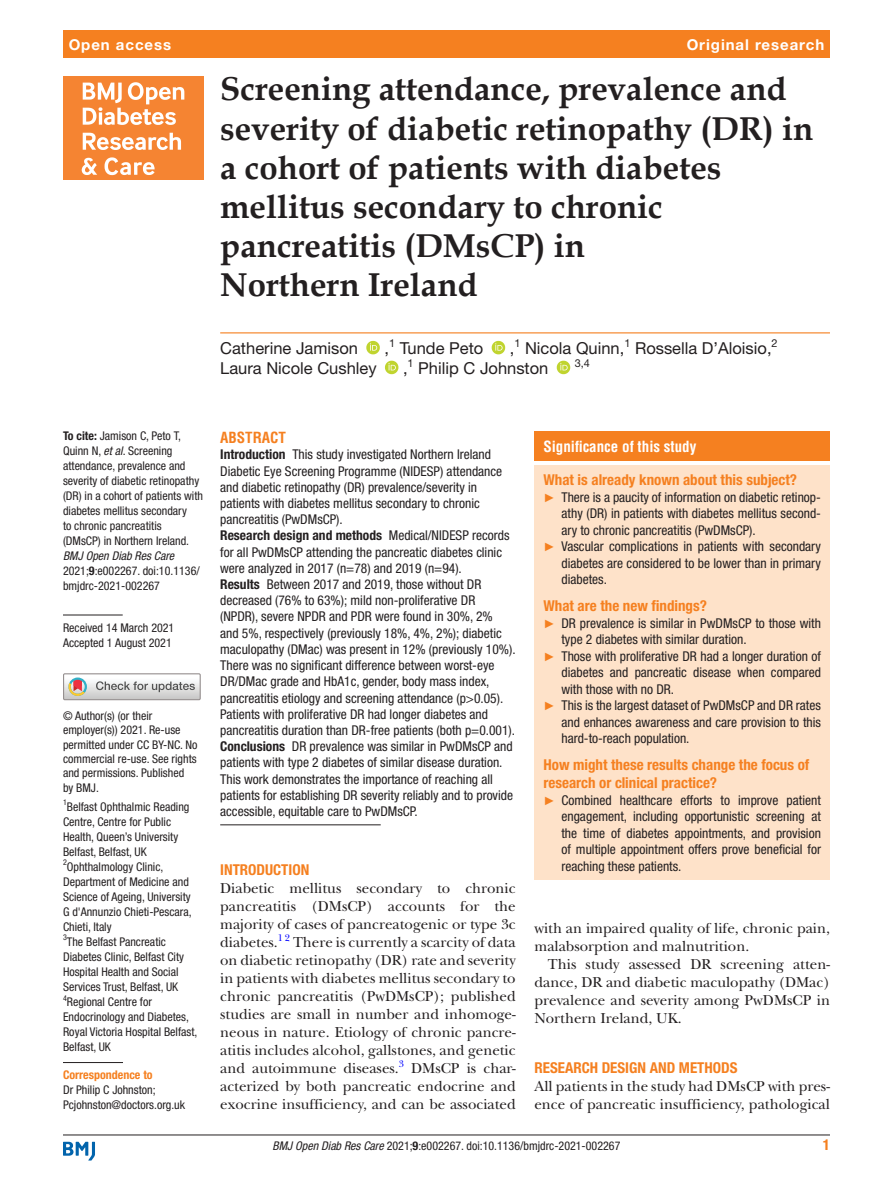
<style>
.page{position:relative;width:893px;height:1191px;background:#fff}
.page>*{position:absolute;margin:0;border:0;box-sizing:border-box;transform-origin:0 0}
.t1{font:700 33px/39px "Book Antiqua";color:#231f20}
.t2{font:16.5px "Helvetica Neue LT Std";color:#231f20}
.t3{font:15px/18px "New Baskerville";color:#231f20;text-align:justify}
.t4{font:700 condensed 15px/18px "Helvetica Neue LT Std";color:#f58020}
.t5{font:700 15px "Helvetica Neue LT Std";letter-spacing:.065em;color:#fff}
.t6{font:700 condensed 15px "Helvetica";color:#fff}
.t7{font:700 condensed 15px "Helvetica";color:#f58020}
.t8{font:condensed 13.5px/16.2px "Helvetica Neue LT Std";color:#231f20}
.t9{font:condensed 12px/15px "Helvetica Neue LT Std";color:#231f20}
.t10{font:700 condensed 12px "Helvetica Neue LT Std";color:#f58020}
.t11{font:10.95px "Helvetica Neue LT Std";color:#231f20}
.t12{font:9.9px "New Baskerville";color:#00f}
.t13{font:condensed 7.95px "Helvetica Neue LT Std";color:#231f20}
.s1{font-weight:700}
.s2{font-style:italic}
.s3{font-family:"Arial";font-stretch:normal;font-size:12px;color:#f58020}
</style>
<div class="page">
<hr style="left:63px;top:1134px;width:767px;height:1px;background:#231f20">
<svg style="left:63px;top:1141px;width:32px;height:19px"></svg>
<div style="left:63px;top:31px;width:767px;height:27px;background:#f58020"></div>
<hr style="left:220px;top:332px;width:610px;height:1px;background:#f58020">
<svg style="left:366px;top:341px;width:14px;height:13px"></svg>
<svg style="left:492px;top:341px;width:13px;height:13px"></svg>
<svg style="left:385px;top:361px;width:13px;height:13px"></svg>
<svg style="left:557px;top:361px;width:13px;height:13px"></svg>
<hr style="left:63px;top:1062px;width:60px;height:1px;background:#231f20">
<hr style="left:63px;top:614px;width:60px;height:1px;background:#231f20">
<div style="left:63px;top:673px;width:138px;height:27px;border:1px solid #969090"></div>
<svg style="left:64px;top:674px;width:136px;height:25px"></svg>
<div style="left:63px;top:76px;width:140px;height:104px;background:#f58432"></div>
<svg style="left:83px;top:82px;width:101px;height:43px"></svg>
<svg style="left:83px;top:133px;width:98px;height:17px"></svg>
<svg style="left:82px;top:158px;width:15px;height:17px"></svg>
<svg style="left:105px;top:157px;width:50px;height:18px"></svg>
<hr style="left:220px;top:824px;width:161px;height:1px;background:#231f20">
<div style="left:534px;top:431px;width:296px;height:30px;background:#f58020"></div>
<div style="left:534px;top:465px;width:296px;height:414px;background:#fee2c9"></div>
<p class="t5" style="left:69px;top:35px;width:104px">Open access</p>
<p class="t5" style="left:687px;top:35px;width:139px">Original research</p>
<h1 class="t1" style="left:220px;top:70px;width:594px">Screening attendance, prevalence and severity of diabetic retinopathy (DR) in a cohort of patients with diabetes mellitus secondary to chronic pancreatitis (DMsCP) in<br>Northern Ireland</h1>
<p class="t2" style="left:220px;top:339px;width:139px">Catherine Jamison</p>
<p class="t2" style="left:384px;top:339px;width:101px">,<sup>1</sup> Tunde Peto</p>
<p class="t2" style="left:510px;top:339px;width:269px">,<sup>1</sup> Nicola Quinn,<sup>1</sup> Rossella D’Aloisio,<sup>2</sup></p>
<p class="t2" style="left:220px;top:358px;width:158px">Laura Nicole Cushley</p>
<p class="t2" style="left:403px;top:358px;width:6px">,</p>
<p class="t11" style="left:408px;top:356px;width:8px">1</p>
<p class="t2" style="left:418px;top:358px;width:132px">Philip C Johnston</p>
<p class="t11" style="left:575px;top:356px;width:17px">3,4</p>
<p class="t9" style="left:63px;top:428px;width:142px"><span class="s1">To cite:</span> Jamison C, Peto T,<br>Quinn N, <span class="s2">et al</span>. Screening attendance, prevalence and severity of diabetic retinopathy (DR) in a cohort of patients with diabetes mellitus secondary<br>to chronic pancreatitis<br>(DMsCP) in Northern Ireland.</p>
<p class="t9" style="left:63px;top:548px;width:138px"><span class="s2">BMJ Open Diab Res Care<br></span>2021;<span class="s1">9</span>:e002267. doi:10.1136/ bmjdrc-2021-002267</p>
<p class="t9" style="left:63px;top:620px;width:113px">Received 14 March 2021<br>Accepted 1 August 2021</p>
<p class="t9" style="left:63px;top:708px;width:136px;line-height:14.4px">© Author(s) (or their employer(s)) 2021. Re-use permitted under CC BY-NC. No commercial re-use. See rights and permissions. Published by BMJ.</p>
<p class="t13" style="left:63px;top:798px;width:5px">1</p>
<p class="t9" style="left:63px;top:799px;width:136px;text-indent:4px">Belfast Ophthalmic Reading<br>Centre, Centre for Public<br>Health, Queen’s University<br>Belfast, Belfast, UK<br><sup>2</sup>Ophthalmology Clinic,<br>Department of Medicine and<br>Science of Ageing, University<br>G d'Annunzio Chieti-Pescara,<br>Chieti, Italy<br><sup>3</sup>The Belfast Pancreatic<br>Diabetes Clinic, Belfast City<br>Hospital Health and Social<br>Services Trust, Belfast, UK<br><sup>4</sup>Regional Centre for<br>Endocrinology and Diabetes,<br>Royal Victoria Hospital Belfast,<br>Belfast, UK</p>
<p class="t10" style="left:63px;top:1067px;width:91px">Correspondence to</p>
<p class="t9" style="left:63px;top:1082px;width:124px">Dr Philip C Johnston;<br>Pcjohnston@doctors.org.uk</p>
<p class="t7" style="left:220px;top:428px;width:67px">ABSTRACT</p>
<p class="t8" style="left:220px;top:446px;width:297px"><span class="s1">Introduction</span> This study investigated Northern Ireland Diabetic Eye Screening Programme (NIDESP) attendance and diabetic retinopathy (DR) prevalence/severity in patients with diabetes mellitus secondary to chronic pancreatitis (PwDMsCP).<br><span class="s1">Research design and methods</span> Medical/NIDESP records for all PwDMsCP attending the pancreatic diabetes clinic were analyzed in 2017 (n=78) and 2019 (n=94).<br><span class="s1">Results</span> Between 2017 and 2019, those without DR decreased (76% to 63%); mild non-proliferative DR (NPDR), severe NPDR and PDR were found in 30%, 2%<br>and 5%, respectively (previously 18%, 4%, 2%); diabetic maculopathy (DMac) was present in 12% (previously 10%).<br>There was no significant difference between worst-eye DR/DMac grade and HbA1c, gender, body mass index, pancreatitis etiology and screening attendance (p&gt;0.05).<br>Patients with proliferative DR had longer diabetes and pancreatitis duration than DR-free patients (both p=0.001).<br><span class="s1">Conclusions</span> DR prevalence was similar in PwDMsCP and patients with type 2 diabetes of similar disease duration.<br>This work demonstrates the importance of reaching all patients for establishing DR severity reliably and to provide accessible, equitable care to PwDMsCP.</p>
<p class="t4" style="left:220px;top:860px;width:91px">INTRODUCTION</p>
<p class="t3" style="left:220px;top:879px;width:297px">Diabetic mellitus secondary to chronic pancreatitis (DMsCP) accounts for the majority of cases of pancreatogenic or type 3c diabetes.</p>
<p class="t12" style="left:278px;top:931px;width:14px">1 2</p>
<p class="t3" style="left:220px;top:933px;width:297px;text-indent:73px">There is currently a scarcity of data on diabetic retinopathy (DR) rate and severity in patients with diabetes mellitus secondary to chronic pancreatitis (PwDMsCP); published studies are small in number and inhomoge&shy;neous in nature. Etiology of chronic pancre&shy;atitis includes alcohol, gallstones, and genetic and autoimmune diseases.</p>
<p class="t12" style="left:399px;top:1057px;width:7px">3</p>
<p class="t3" style="left:220px;top:1059px;width:297px;text-indent:191px">DMsCP is char&shy;acterized by both pancreatic endocrine and exocrine insufficiency, and can be associated</p>
<p class="t6" style="left:543px;top:437px;width:154px">Significance of this study</p>
<p class="t4" style="left:543px;top:470px;width:255px">What is already known about this subject?</p>
<p class="t8" style="left:543px;top:488px;width:279px"><span class="s3">►</span> There is a paucity of information on diabetic retinop-</p>
<p class="t8" style="left:561px;top:505px;width:261px">athy (DR) in patients with diabetes mellitus second-</p>
<p class="t8" style="left:561px;top:521px;width:196px">ary to chronic pancreatitis (PwDMsCP).</p>
<p class="t8" style="left:543px;top:538px;width:279px"><span class="s3">►</span> Vascular complications in patients with secondary</p>
<p class="t8" style="left:561px;top:554px;width:261px">diabetes are considered to be lower than in primary</p>
<p class="t8" style="left:561px;top:571px;width:47px">diabetes.</p>
<p class="t4" style="left:543px;top:596px;width:165px">What are the new findings?</p>
<p class="t8" style="left:543px;top:614px;width:279px"><span class="s3">►</span> DR prevalence is similar in PwDMsCP to those with</p>
<p class="t8" style="left:561px;top:631px;width:187px">type 2 diabetes with similar duration.</p>
<p class="t8" style="left:543px;top:647px;width:279px"><span class="s3">►</span> Those with proliferative DR had a longer duration of</p>
<p class="t8" style="left:561px;top:664px;width:261px">diabetes and pancreatic disease when compared</p>
<p class="t8" style="left:561px;top:680px;width:114px">with those with no DR.</p>
<p class="t8" style="left:543px;top:697px;width:279px"><span class="s3">►</span> This is the largest dataset of PwDMsCP and DR rates</p>
<p class="t8" style="left:561px;top:713px;width:261px">and enhances awareness and care provision to this</p>
<p class="t8" style="left:561px;top:730px;width:130px">hard-to-reach population.</p>
<p class="t4" style="left:543px;top:755px;width:267px">How might these results change the focus of research or clinical practice?</p>
<p class="t8" style="left:561px;top:791px;width:261px;text-align:justify;text-indent:-18px"><span class="s3">►</span> Combined healthcare efforts to improve patient engagement, including opportunistic screening at the time of diabetes appointments, and provision of multiple appointment offers prove beneficial for reaching these patients.</p>
<p class="t3" style="left:534px;top:919px;width:297px">with an impaired quality of life, chronic pain, malabsorption and malnutrition.</p>
<p class="t3" style="left:534px;top:955px;width:297px;text-indent:14px">This study assessed DR screening atten&shy;dance, DR and diabetic maculopathy (DMac) prevalence and severity among PwDMsCP in Northern Ireland, UK.</p>
<p class="t4" style="left:534px;top:1058px;width:205px">RESEARCH DESIGN AND METHODS</p>
<p class="t3" style="left:534px;top:1077px;width:297px">All patients in the study had DMsCP with pres&shy;ence of pancreatic insufficiency, pathological</p>
<p class="t9" style="left:273px;top:1137px;width:349px"><span class="s2">BMJ Open Diab Res Care</span> 2021;<span class="s1">9</span>:e002267. doi:10.1136/bmjdrc-2021-002267</p>
<p class="t4" style="left:823px;top:1135px;width:9px">1</p>
</div>
